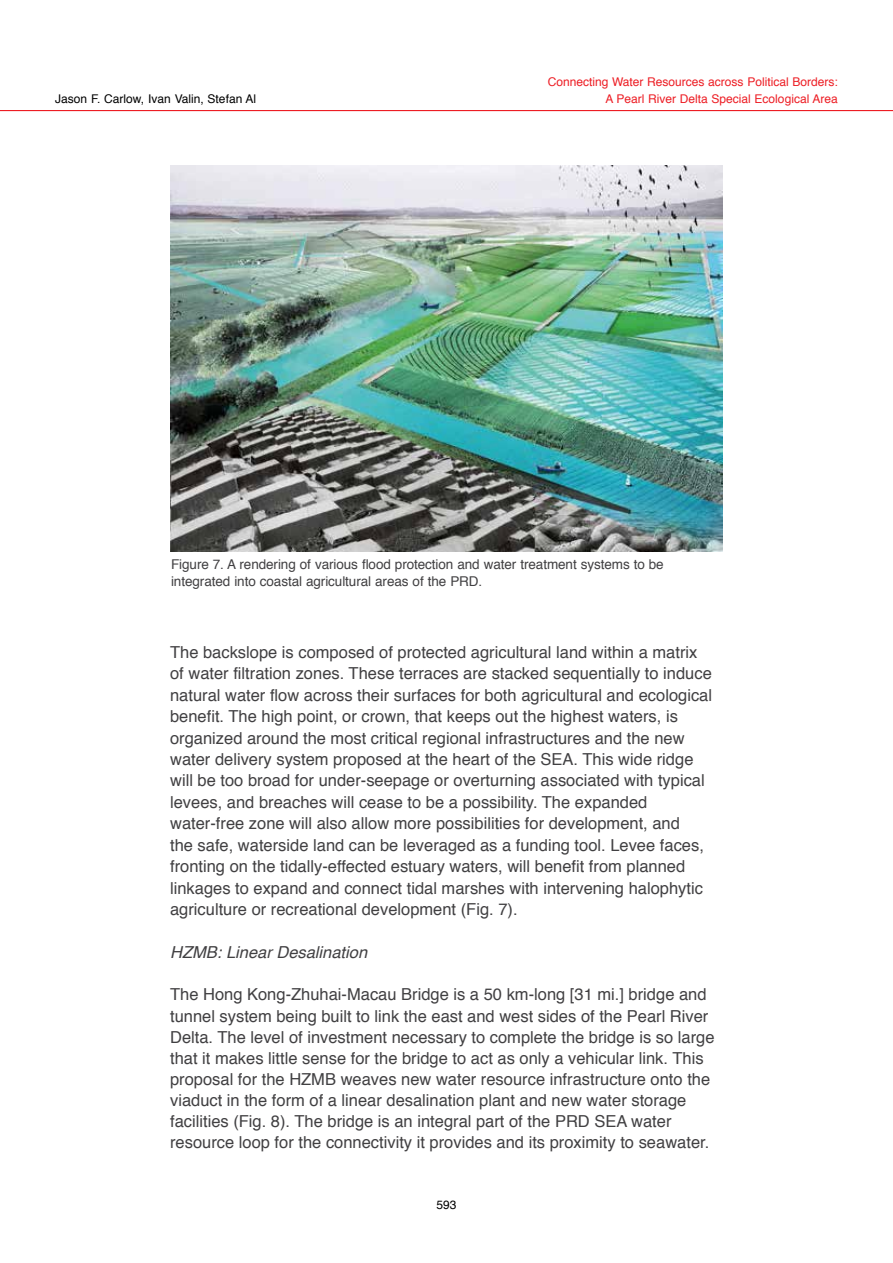
<style>
.page{position:relative;width:893px;height:1263px;background:#fff}
.page>*{position:absolute;margin:0;border:0;box-sizing:border-box;transform-origin:0 0}
.t1{font:16.5px/21.5px "Helvetica";color:#414042}
.t2{font:italic 16.5px "Helvetica";color:#414042}
.t3{font:13.5px/16.5px "Helvetica";letter-spacing:-.005em;color:#414042}
.t4{font:12px/17.2px "Helvetica";color:#ed1d24;text-align:right}
.t5{font:12px "Helvetica";color:#000}
</style>
<div class="page">
<hr style="left:0;top:110px;width:893px;height:1px;background:#ed1d24">
<img style="left:170px;top:166px;width:553px;height:385px">
<p class="t5" style="left:55px;top:90px;width:202px">Jason F. Carlow, Ivan Valin, Stefan Al</p>
<p class="t4" style="left:548px;top:74px;width:292px">Connecting Water Resources across Political Borders:<br>A Pearl River Delta Special Ecological Area</p>
<p class="t3" style="left:171px;top:556px;width:494px">Figure 7. A rendering of various flood protection and water treatment systems to be integrated into coastal agricultural areas of the PRD.</p>
<p class="t1" style="left:170px;top:642px;width:543px">The backslope is composed of protected agricultural land within a matrix of water filtration zones. These terraces are stacked sequentially to induce natural water flow across their surfaces for both agricultural and ecological benefit. The high point, or crown, that keeps out the highest waters, is organized around the most critical regional infrastructures and the new water delivery system proposed at the heart of the SEA. This wide ridge will be too broad for under-seepage or overturning associated with typical levees, and breaches will cease to be a possibility. The expanded water-free zone will also allow more possibilities for development, and<br>the safe, waterside land can be leveraged as a funding tool. Levee faces, fronting on the tidally-effected estuary waters, will benefit from planned linkages to expand and connect tidal marshes with intervening halophytic agriculture or recreational development (Fig. 7).</p>
<p class="t2" style="left:170px;top:939px;width:199px">HZMB: Linear Desalination</p>
<p class="t1" style="left:170px;top:985px;width:546px;line-height:21px">The Hong Kong-Zhuhai-Macau Bridge is a 50 km-long [31 mi.] bridge and tunnel system being built to link the east and west sides of the Pearl River Delta. The level of investment necessary to complete the bridge is so large that it makes little sense for the bridge to act as only a vehicular link. This proposal for the HZMB weaves new water resource infrastructure onto the viaduct in the form of a linear desalination plant and new water storage facilities (Fig. 8). The bridge is an integral part of the PRD SEA water resource loop for the connectivity it provides and its proximity to seawater.</p>
<p class="t5" style="left:436px;top:1195px;width:22px">593</p>
</div>
